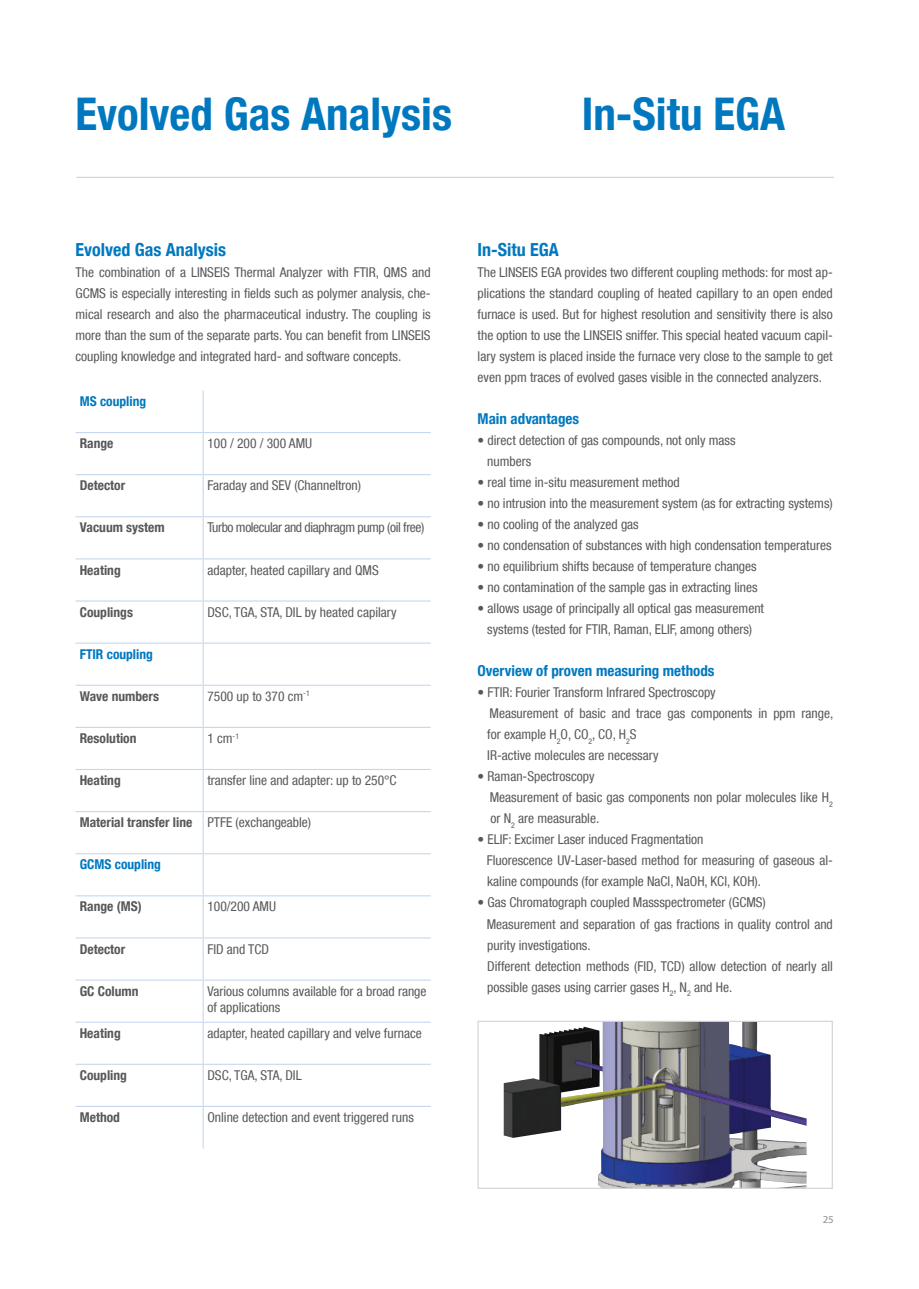
<style>
.page{position:relative;width:919px;height:1289px;background:#fff}
.page>*{position:absolute;margin:0;border:0;box-sizing:border-box;transform-origin:0 0}
.t1{font:700 condensed 45px "Helvetica Neue LT Com";color:#0078c0}
.t2{font:700 condensed 18px "Helvetica Neue LT Com";color:#0078c0}
.t3{font:700 condensed 15px "Helvetica Neue LT Com";color:#0078c0}
.t4{font:condensed 13.5px/21px "Helvetica Neue LT Com";color:#57585a}
.t5{font:700 condensed 13.5px "Helvetica Neue LT Com";color:#57585a}
.t6{font:condensed 13.5px "Helvetica Neue LT Com";letter-spacing:-.03em;color:#57585a}
.t7{font:700 condensed 13.5px "Helvetica Neue LT Com";color:#0078c0}
.t8{font:10.5px "Myriad Web Pro";color:#939598}
.s1{font-weight:400}
</style>
<div class="page">
<hr style="left:77px;top:177px;width:756px;height:1px;background:#d1d2d4">
<img style="left:503px;top:1022px;width:303px;height:164px">
<div style="left:477px;top:1020px;width:355px;height:168px;border:1px solid #d1d2d4"></div>
<hr style="left:202px;top:390px;width:2px;height:42px;background:#c6d8ef">
<hr style="left:75px;top:432px;width:128px;height:1px;background:#c6d8ef">
<hr style="left:203px;top:432px;width:228px;height:1px;background:#c6d8ef">
<hr style="left:202px;top:433px;width:2px;height:41px;background:#c6d8ef">
<hr style="left:75px;top:474px;width:128px;height:1px;background:#c6d8ef">
<hr style="left:203px;top:474px;width:228px;height:1px;background:#c6d8ef">
<hr style="left:202px;top:475px;width:2px;height:41px;background:#c6d8ef">
<hr style="left:75px;top:516px;width:128px;height:1px;background:#c6d8ef">
<hr style="left:203px;top:516px;width:228px;height:1px;background:#c6d8ef">
<hr style="left:202px;top:517px;width:2px;height:41px;background:#c6d8ef">
<hr style="left:75px;top:558px;width:128px;height:1px;background:#c6d8ef">
<hr style="left:203px;top:558px;width:228px;height:1px;background:#c6d8ef">
<hr style="left:202px;top:559px;width:2px;height:41px;background:#c6d8ef">
<hr style="left:75px;top:600px;width:128px;height:1px;background:#c6d8ef">
<hr style="left:203px;top:600px;width:228px;height:1px;background:#c6d8ef">
<hr style="left:202px;top:601px;width:2px;height:41px;background:#c6d8ef">
<hr style="left:75px;top:642px;width:128px;height:1px;background:#c6d8ef">
<hr style="left:203px;top:642px;width:228px;height:1px;background:#c6d8ef">
<hr style="left:202px;top:643px;width:2px;height:41px;background:#c6d8ef">
<hr style="left:75px;top:684px;width:128px;height:1px;background:#c6d8ef">
<hr style="left:203px;top:684px;width:228px;height:1px;background:#c6d8ef">
<hr style="left:202px;top:685px;width:2px;height:41px;background:#c6d8ef">
<hr style="left:75px;top:726px;width:128px;height:2px;background:#c6d8ef">
<hr style="left:203px;top:726px;width:228px;height:2px;background:#c6d8ef">
<hr style="left:202px;top:728px;width:2px;height:41px;background:#c6d8ef">
<hr style="left:75px;top:769px;width:128px;height:1px;background:#c6d8ef">
<hr style="left:203px;top:769px;width:228px;height:1px;background:#c6d8ef">
<hr style="left:202px;top:770px;width:2px;height:41px;background:#c6d8ef">
<hr style="left:75px;top:811px;width:128px;height:1px;background:#c6d8ef">
<hr style="left:203px;top:811px;width:228px;height:1px;background:#c6d8ef">
<hr style="left:202px;top:812px;width:2px;height:41px;background:#c6d8ef">
<hr style="left:75px;top:853px;width:128px;height:1px;background:#c6d8ef">
<hr style="left:203px;top:853px;width:228px;height:1px;background:#c6d8ef">
<hr style="left:202px;top:854px;width:2px;height:41px;background:#c6d8ef">
<hr style="left:75px;top:895px;width:128px;height:1px;background:#c6d8ef">
<hr style="left:203px;top:895px;width:228px;height:1px;background:#c6d8ef">
<hr style="left:202px;top:896px;width:2px;height:41px;background:#c6d8ef">
<hr style="left:75px;top:937px;width:128px;height:1px;background:#c6d8ef">
<hr style="left:203px;top:937px;width:228px;height:1px;background:#c6d8ef">
<hr style="left:202px;top:938px;width:2px;height:41px;background:#c6d8ef">
<hr style="left:75px;top:979px;width:128px;height:1px;background:#c6d8ef">
<hr style="left:203px;top:979px;width:228px;height:1px;background:#c6d8ef">
<hr style="left:202px;top:980px;width:2px;height:41px;background:#c6d8ef">
<hr style="left:75px;top:1021px;width:128px;height:1px;background:#c6d8ef">
<hr style="left:203px;top:1021px;width:228px;height:1px;background:#c6d8ef">
<hr style="left:202px;top:1022px;width:2px;height:41px;background:#c6d8ef">
<hr style="left:75px;top:1063px;width:128px;height:1px;background:#c6d8ef">
<hr style="left:203px;top:1063px;width:228px;height:1px;background:#c6d8ef">
<hr style="left:202px;top:1064px;width:2px;height:41px;background:#c6d8ef">
<hr style="left:75px;top:1105px;width:128px;height:1px;background:#c6d8ef">
<hr style="left:203px;top:1105px;width:228px;height:1px;background:#c6d8ef">
<hr style="left:202px;top:1106px;width:2px;height:42px;background:#c6d8ef">
<h1 class="t1" style="left:75px;top:97px;width:378px">Evolved Gas Analysis</h1>
<h1 class="t1" style="left:581px;top:97px;width:205px">In-Situ EGA</h1>
<h2 class="t2" style="left:75px;top:243px;width:152px">Evolved Gas Analysis</h2>
<p class="t4" style="left:75px;top:262px;width:357px;text-align:justify">The combination of a LINSEIS Thermal Analyzer with FTIR, QMS and GCMS is especially interesting in fields such as polymer analysis, che&shy;mical research and also the pharmaceutical industry. The coupling is more than the sum of the separate parts. You can benefit from LINSEIS coupling knowledge and integrated hard- and software concepts.</p>
<p class="t7" style="left:80px;top:396px;width:68px">MS coupling</p>
<p class="t5" style="left:80px;top:438px;width:35px">Range</p>
<p class="t4" style="left:207px;top:434px;width:106px">100 / 200 / 300 AMU</p>
<p class="t5" style="left:80px;top:480px;width:47px">Detector</p>
<p class="t4" style="left:207px;top:476px;width:155px">Faraday and SEV (Channeltron)</p>
<p class="t5" style="left:80px;top:522px;width:86px">Vacuum system</p>
<p class="t6" style="left:207px;top:522px;width:218px">Turbo molecular and diaphragm pump (oil free)</p>
<p class="t5" style="left:80px;top:564px;width:42px">Heating</p>
<p class="t4" style="left:207px;top:560px;width:173px">adapter, heated capillary and QMS</p>
<p class="t5" style="left:80px;top:606px;width:55px">Couplings</p>
<p class="t4" style="left:207px;top:602px;width:191px">DSC, TGA, STA, DIL by heated capilary</p>
<p class="t7" style="left:80px;top:649px;width:75px">FTIR coupling</p>
<p class="t5" style="left:80px;top:691px;width:81px">Wave numbers</p>
<p class="t4" style="left:207px;top:686px;width:104px">7500 up to 370 cm<sup>-1</sup></p>
<p class="t5" style="left:80px;top:733px;width:58px">Resolution</p>
<p class="t4" style="left:207px;top:728px;width:33px">1 cm<sup>-1</sup></p>
<p class="t5" style="left:80px;top:775px;width:42px">Heating</p>
<p class="t4" style="left:207px;top:770px;width:191px">transfer line and adapter: up to 250°C</p>
<p class="t5" style="left:80px;top:817px;width:233px">Material transfer line <span class="s1">PTFE (exchangeable)</span></p>
<p class="t7" style="left:80px;top:859px;width:83px">GCMS coupling</p>
<p class="t5" style="left:80px;top:901px;width:63px">Range (MS)</p>
<p class="t4" style="left:207px;top:897px;width:70px">100/200 AMU</p>
<p class="t5" style="left:80px;top:943px;width:47px">Detector</p>
<p class="t4" style="left:207px;top:939px;width:63px">FID and TCD</p>
<p class="t5" style="left:80px;top:985px;width:60px">GC Column</p>
<p class="t4" style="left:207px;top:983px;width:220px;line-height:16.2px">Various columns available for a broad range of applications</p>
<p class="t5" style="left:80px;top:1027px;width:42px">Heating</p>
<p class="t4" style="left:207px;top:1023px;width:216px">adapter, heated capillary and velve furnace</p>
<p class="t5" style="left:80px;top:1070px;width:49px">Coupling</p>
<p class="t4" style="left:207px;top:1065px;width:96px">DSC, TGA, STA, DIL</p>
<p class="t5" style="left:80px;top:1112px;width:42px">Method</p>
<p class="t4" style="left:207px;top:1107px;width:208px">Online detection and event triggered runs</p>
<h2 class="t2" style="left:477px;top:243px;width:83px">In-Situ EGA</h2>
<p class="t4" style="left:477px;top:263px;width:357px;text-align:justify">The LINSEIS EGA provides two different coupling methods: for most ap&shy;plications the standard coupling of heated capillary to an open ended furnace is used. But for highest resolution and sensitivity there is also the option to use the LINSEIS sniffer. This special heated vacuum capil&shy;lary system is placed inside the furnace very close to the sample to get even ppm traces of evolved gases visible in the connected analyzers.</p>
<p class="t3" style="left:477px;top:413px;width:103px">Main advantages</p>
<p class="t4" style="left:487px;top:430px;width:250px;text-indent:-10px">• direct detection of gas compounds, not only mass numbers</p>
<p class="t4" style="left:477px;top:472px;width:204px">• real time in-situ measurement method</p>
<p class="t4" style="left:477px;top:493px;width:357px">• no intrusion into the measurement system (as for extracting systems)</p>
<p class="t4" style="left:477px;top:514px;width:163px">• no cooling of the analyzed gas</p>
<p class="t4" style="left:477px;top:535px;width:355px">• no condensation of substances with high condensation temperatures</p>
<p class="t4" style="left:477px;top:556px;width:280px">• no equilibrium shifts because of temperature changes</p>
<p class="t4" style="left:477px;top:577px;width:281px">• no contamination of the sample gas in extracting lines</p>
<p class="t4" style="left:477px;top:598px;width:288px;text-align:center">• allows usage of principally all optical gas measurement systems (tested for FTIR, Raman, ELIF, among others)</p>
<p class="t3" style="left:477px;top:665px;width:238px">Overview of proven measuring methods</p>
<p class="t4" style="left:487px;top:682px;width:347px;text-indent:-10px">• FTIR: Fourier Transform Infrared Spectroscopy<br>Measurement of basic and trace gas components in ppm range, for example H<sub>2</sub>O, CO<sub>2</sub>, CO, H<sub>2</sub>S<br>IR-active molecules are necessary</p>
<p class="t4" style="left:490px;top:766px;width:344px;text-indent:-12px">• Raman-Spectroscopy<br>Measurement of basic gas components non polar molecules like H<sub>2 </sub>or N<sub>2</sub> are measurable.</p>
<p class="t4" style="left:486px;top:829px;width:347px;text-indent:-9px">• ELIF: Excimer Laser induced Fragmentation<br>Fluorescence UV-Laser-based method for measuring of gaseous al&shy;kaline compounds (for example NaCl, NaOH, KCl, KOH).</p>
<p class="t4" style="left:486px;top:892px;width:347px;text-indent:-9px">• Gas Chromatograph coupled Massspectrometer (GCMS)<br>Measurement and separation of gas fractions in quality control and purity investigations.<br>Different detection methods (FID, TCD) allow detection of nearly all possible gases using carrier gases H<sub>2</sub>, N<sub>2</sub> and He.</p>
<p class="t8" style="left:822px;top:1212px;width:13px">25</p>
</div>
